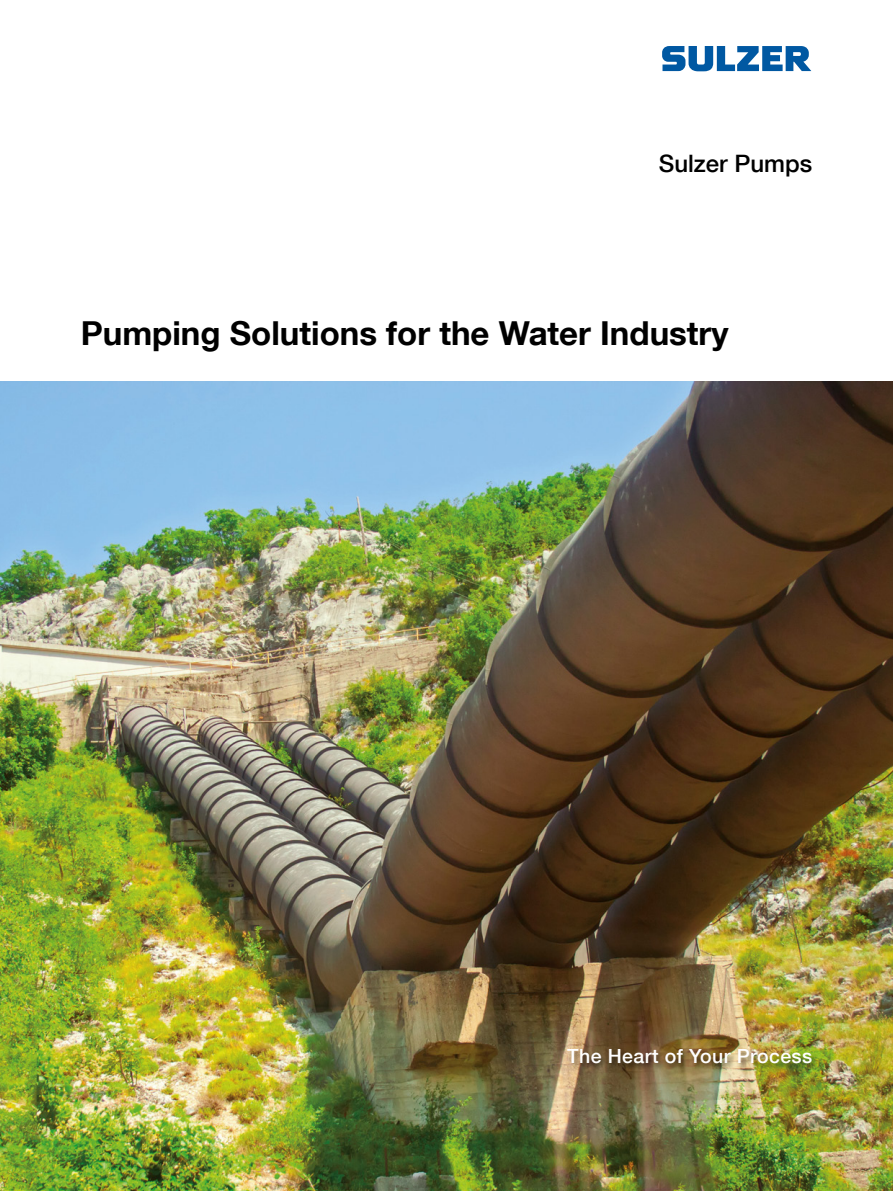
<style>
.page{position:relative;width:893px;height:1191px;background:#fff}
.page>*{position:absolute;margin:0;border:0;box-sizing:border-box;transform-origin:0 0}
.PÄÄOTSIKKO{font:700 33px "Helvetica Neue LT Com";color:#000}
.Sulzer_Pumps{font:500 24px "Helvetica Neue LT Com";color:#000}
.CO2_Titel_Lauftext{font:500 19.5px "Helvetica Neue LT Com";letter-spacing:.02em;color:#fff}
</style>
<div class="page">
<img style="left:0;top:381px;width:893px;height:810px">
<svg style="left:662px;top:46px;width:149px;height:25px"></svg>
<div style="left:566px;top:1047px;width:253px;height:23px;background:#000;opacity:.51"></div>
<p class="Sulzer_Pumps" style="left:659px;top:149px;width:155px">Sulzer Pumps</p>
<p class="PÄÄOTSIKKO" style="left:81px;top:312px;width:649px">Pumping Solutions for the Water Industry</p>
<p class="CO2_Titel_Lauftext" style="left:567px;top:1044px;width:246px">The Heart of Your Process</p>
</div>
